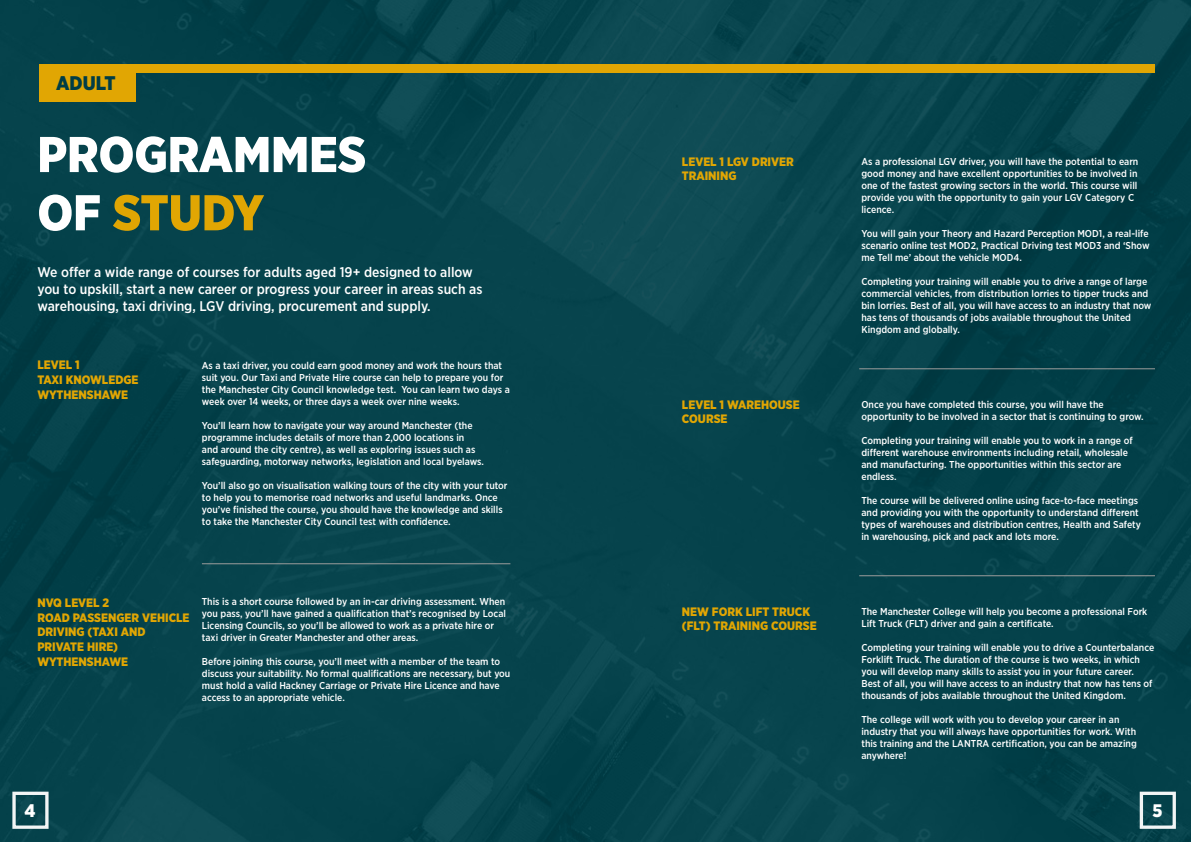
<style>
.page{position:relative;width:1191px;height:842px;background:#fff}
.page>*{position:absolute;margin:0;border:0;box-sizing:border-box;transform-origin:0 0}
.t1{font:900 50.2px/58.2px "Gotham Narrow";color:#fff}
.t2{font:900 19.7px "Gotham Narrow";color:#003d46}
.t3{font:900 18.1px "Gotham Narrow";color:#fff}
.t4{font:500 14px/17px "Gotham Narrow";color:#fff}
.t5{font:900 12.2px/14.6px "Gotham Narrow";color:#e1a603}
.t6{font:500 10px/12px "Gotham Narrow";color:#fff}
.s1{color:#e1a603}
</style>
<div class="page">
<img style="left:0;top:0;width:1191px;height:842px">
<div style="left:12px;top:792px;width:37px;height:37px;border:3px solid #fff"></div>
<div style="left:1139px;top:792px;width:36px;height:37px;border:3px solid #fff"></div>
<div style="left:40px;top:64px;width:96px;height:38px;background:#e1a603"></div>
<div style="left:40px;top:64px;width:1115px;height:8px;background:#e1a603"></div>
<hr style="left:202px;top:563px;width:308px;height:1px;background:#9d9d9c">
<hr style="left:859px;top:575px;width:296px;height:1px;background:#9d9d9c">
<hr style="left:859px;top:369px;width:296px;height:1px;background:#9d9d9c">
<h2 class="t2" style="left:56px;top:70px;width:61px">ADULT</h2>
<h1 class="t1" style="left:37px;top:125px;width:330px">PROGRAMMES<br>OF <span class="s1">STUDY</span></h1>
<h3 class="t4" style="left:37px;top:264px;width:446px">We offer a wide range of courses for adults aged 19+ designed to allow you to upskill, start a new career or progress your career in areas such as warehousing, taxi driving, LGV driving, procurement and supply.</h3>
<p class="t5" style="left:37px;top:358px;width:103px">LEVEL 1<br>TAXI KNOWLEDGE<br>WYTHENSHAWE</p>
<p class="t6" style="left:202px;top:359px;width:309px">As a taxi driver, you could earn good money and work the hours that suit you. Our Taxi and Private Hire course can help to prepare you for the Manchester City Council knowledge test. You can learn two days a week over 14 weeks, or three days a week over nine weeks.</p>
<p class="t6" style="left:202px;top:419px;width:284px">You’ll learn how to navigate your way around Manchester (the programme includes details of more than 2,000 locations in<br>and around the city centre), as well as exploring issues such as safeguarding, motorway networks, legislation and local byelaws.</p>
<p class="t6" style="left:202px;top:479px;width:307px">You’ll also go on visualisation walking tours of the city with your tutor to help you to memorise road networks and useful landmarks. Once you’ve finished the course, you should have the knowledge and skills to take the Manchester City Council test with confidence.</p>
<p class="t5" style="left:37px;top:595px;width:154px">NVQ LEVEL 2<br>ROAD PASSENGER VEHICLE<br>DRIVING (TAXI AND<br>PRIVATE HIRE)<br>WYTHENSHAWE</p>
<p class="t6" style="left:202px;top:596px;width:306px">This is a short course followed by an in-car driving assessment. When you pass, you’ll have gained a qualification that’s recognised by Local Licensing Councils, so you’ll be allowed to work as a private hire or taxi driver in Greater Manchester and other areas.</p>
<p class="t6" style="left:202px;top:656px;width:310px">Before joining this course, you’ll meet with a member of the team to discuss your suitability. No formal qualifications are necessary, but you must hold a valid Hackney Carriage or Private Hire Licence and have access to an appropriate vehicle.</p>
<p class="t5" style="left:682px;top:154px;width:113px">LEVEL 1 LGV DRIVER<br>TRAINING</p>
<p class="t6" style="left:861px;top:155px;width:278px">As a professional LGV driver, you will have the potential to earn good money and have excellent opportunities to be involved in one of the fastest growing sectors in the world. This course will provide you with the opportunity to gain your LGV Category C licence.</p>
<p class="t6" style="left:861px;top:227px;width:290px;text-align:justify">You will gain your Theory and Hazard Perception MOD1, a real-life scenario online test MOD2, Practical Driving test MOD3 and ‘Show me Tell me’ about the vehicle MOD4.</p>
<p class="t6" style="left:861px;top:275px;width:291px">Completing your training will enable you to drive a range of large commercial vehicles, from distribution lorries to tipper trucks and bin lorries. Best of all, you will have access to an industry that now has tens of thousands of jobs available throughout the United Kingdom and globally.</p>
<p class="t5" style="left:682px;top:397px;width:119px">LEVEL 1 WAREHOUSE<br>COURSE</p>
<p class="t6" style="left:861px;top:398px;width:284px">Once you have completed this course, you will have the opportunity to be involved in a sector that is continuing to grow.</p>
<p class="t6" style="left:861px;top:434px;width:273px">Completing your training will enable you to work in a range of different warehouse environments including retail, wholesale and manufacturing. The opportunities within this sector are endless.</p>
<p class="t6" style="left:861px;top:494px;width:281px">The course will be delivered online using face-to-face meetings and providing you with the opportunity to understand different types of warehouses and distribution centres, Health and Safety in warehousing, pick and pack and lots more.</p>
<p class="t5" style="left:682px;top:604px;width:136px">NEW FORK LIFT TRUCK (FLT) TRAINING COURSE</p>
<p class="t6" style="left:861px;top:605px;width:287px">The Manchester College will help you become a professional Fork<br>Lift Truck (FLT) driver and gain a certificate.</p>
<p class="t6" style="left:861px;top:641px;width:294px">Completing your training will enable you to drive a Counterbalance Forklift Truck. The duration of the course is two weeks, in which you will develop many skills to assist you in your future career.<br>Best of all, you will have access to an industry that now has tens of thousands of jobs available throughout the United Kingdom.</p>
<p class="t6" style="left:861px;top:713px;width:277px">The college will work with you to develop your career in an industry that you will always have opportunities for work. With this training and the LANTRA certification, you can be amazing anywhere!</p>
<h3 class="t3" style="left:25px;top:798px;width:13px">4</h3>
<h3 class="t3" style="left:1152px;top:798px;width:11px">5</h3>
</div>
